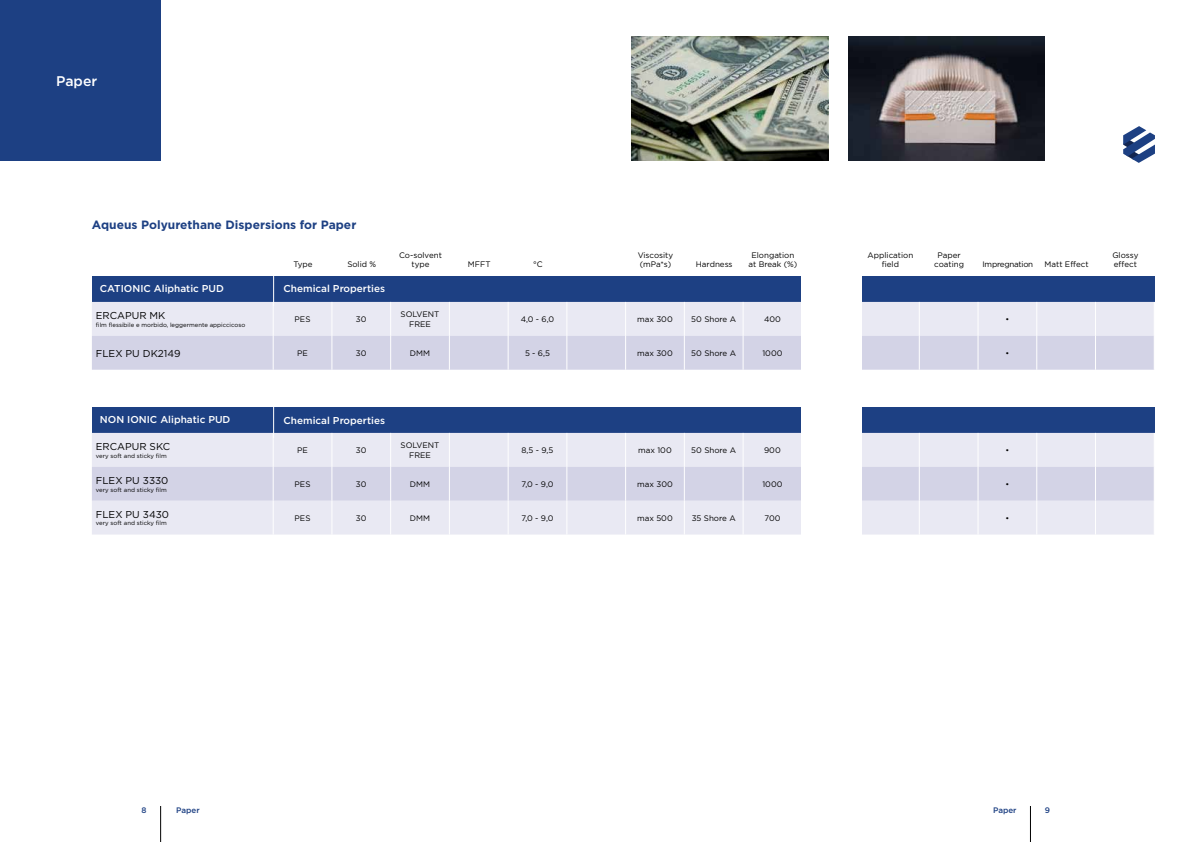
<style>
.page{position:relative;width:1191px;height:842px;background:#fff}
.page>*{position:absolute;margin:0;border:0;box-sizing:border-box;transform-origin:0 0}
.t1{font:500 14px "Gotham";color:#fff}
.t2{font:700 12px "Gotham";color:#1d4083}
.t3{font:500 10px "Gotham";color:#fff}
.t4{font:10px "Gotham";color:#000}
.t5{font:8px/9.6px "Gotham";color:#000;text-align:center}
.t6{font:8px "Gotham";letter-spacing:-.03em;color:#000}
.t7{font:500 8px "Gotham";color:#1d4083}
.t8{font:6px "Gotham";color:#000}
</style>
<div class="page">
<div style="left:0;top:0;width:161px;height:161px;background:#1d4083"></div>
<img style="left:631px;top:36px;width:197px;height:125px">
<img style="left:848px;top:36px;width:196px;height:125px">
<svg style="left:1123px;top:126px;width:32px;height:37px"></svg>
<div style="left:92px;top:276px;width:1062px;height:26px;background:#1d4083"></div>
<svg style="left:92px;top:302px;width:1061px;height:68px;background:#dedeec"></svg>
<hr style="left:273px;top:302px;width:1px;height:34px;background:#fff">
<hr style="left:331px;top:302px;width:1px;height:34px;background:#fff">
<hr style="left:390px;top:302px;width:1px;height:34px;background:#fff">
<hr style="left:449px;top:302px;width:1px;height:34px;background:#fff">
<hr style="left:507px;top:302px;width:1px;height:34px;background:#fff">
<hr style="left:566px;top:302px;width:1px;height:34px;background:#fff">
<hr style="left:625px;top:302px;width:1px;height:34px;background:#fff">
<hr style="left:684px;top:302px;width:1px;height:34px;background:#fff">
<hr style="left:742px;top:302px;width:1px;height:34px;background:#fff">
<hr style="left:918px;top:302px;width:1px;height:34px;background:#fff">
<hr style="left:977px;top:302px;width:1px;height:34px;background:#fff">
<hr style="left:1036px;top:302px;width:1px;height:34px;background:#fff">
<hr style="left:1095px;top:302px;width:1px;height:34px;background:#fff">
<hr style="left:273px;top:336px;width:1px;height:34px;background:#fff">
<hr style="left:331px;top:336px;width:1px;height:34px;background:#fff">
<hr style="left:390px;top:336px;width:1px;height:34px;background:#fff">
<hr style="left:449px;top:336px;width:1px;height:34px;background:#fff">
<hr style="left:507px;top:336px;width:1px;height:34px;background:#fff">
<hr style="left:566px;top:336px;width:1px;height:34px;background:#fff">
<hr style="left:625px;top:336px;width:1px;height:34px;background:#fff">
<hr style="left:684px;top:336px;width:1px;height:34px;background:#fff">
<hr style="left:742px;top:336px;width:1px;height:34px;background:#fff">
<hr style="left:918px;top:336px;width:1px;height:34px;background:#fff">
<hr style="left:977px;top:336px;width:1px;height:34px;background:#fff">
<hr style="left:1036px;top:336px;width:1px;height:34px;background:#fff">
<hr style="left:1095px;top:336px;width:1px;height:34px;background:#fff">
<div style="left:92px;top:407px;width:1062px;height:26px;background:#1d4083"></div>
<div style="left:92px;top:433px;width:1061px;height:102px;background:#e9e9f3"></div>
<div style="left:92px;top:467px;width:1061px;height:34px;background:#d3d3e6"></div>
<hr style="left:273px;top:433px;width:1px;height:34px;background:#fff">
<hr style="left:625px;top:433px;width:1px;height:34px;background:#fff">
<hr style="left:684px;top:433px;width:1px;height:34px;background:#fff">
<hr style="left:742px;top:433px;width:1px;height:34px;background:#fff">
<hr style="left:918px;top:433px;width:1px;height:34px;background:#fff">
<hr style="left:977px;top:433px;width:1px;height:34px;background:#fff">
<hr style="left:1036px;top:433px;width:1px;height:34px;background:#fff">
<hr style="left:1095px;top:433px;width:1px;height:34px;background:#fff">
<hr style="left:273px;top:467px;width:1px;height:34px;background:#fff">
<hr style="left:625px;top:467px;width:1px;height:34px;background:#fff">
<hr style="left:684px;top:467px;width:1px;height:34px;background:#fff">
<hr style="left:742px;top:467px;width:1px;height:34px;background:#fff">
<hr style="left:918px;top:467px;width:1px;height:34px;background:#fff">
<hr style="left:977px;top:467px;width:1px;height:34px;background:#fff">
<hr style="left:1036px;top:467px;width:1px;height:34px;background:#fff">
<hr style="left:1095px;top:467px;width:1px;height:34px;background:#fff">
<hr style="left:273px;top:501px;width:1px;height:34px;background:#fff">
<hr style="left:625px;top:501px;width:1px;height:34px;background:#fff">
<hr style="left:684px;top:501px;width:1px;height:34px;background:#fff">
<hr style="left:742px;top:501px;width:1px;height:34px;background:#fff">
<hr style="left:918px;top:501px;width:1px;height:34px;background:#fff">
<hr style="left:977px;top:501px;width:1px;height:34px;background:#fff">
<hr style="left:1036px;top:501px;width:1px;height:34px;background:#fff">
<hr style="left:1095px;top:501px;width:1px;height:34px;background:#fff">
<hr style="left:332px;top:433px;width:1px;height:34px;background:#fff">
<hr style="left:390px;top:433px;width:1px;height:34px;background:#fff">
<hr style="left:449px;top:433px;width:1px;height:34px;background:#fff">
<hr style="left:508px;top:433px;width:1px;height:34px;background:#fff">
<hr style="left:566px;top:433px;width:1px;height:34px;background:#fff">
<hr style="left:332px;top:467px;width:1px;height:34px;background:#fff">
<hr style="left:390px;top:467px;width:1px;height:34px;background:#fff">
<hr style="left:449px;top:467px;width:1px;height:34px;background:#fff">
<hr style="left:508px;top:467px;width:1px;height:34px;background:#fff">
<hr style="left:566px;top:467px;width:1px;height:34px;background:#fff">
<hr style="left:332px;top:501px;width:1px;height:34px;background:#fff">
<hr style="left:390px;top:501px;width:1px;height:34px;background:#fff">
<hr style="left:449px;top:501px;width:1px;height:34px;background:#fff">
<hr style="left:508px;top:501px;width:1px;height:34px;background:#fff">
<hr style="left:566px;top:501px;width:1px;height:34px;background:#fff">
<div style="left:801px;top:271px;width:60px;height:137px;background:#fff"></div>
<div style="left:801px;top:402px;width:60px;height:146px;background:#fff"></div>
<hr style="left:160px;top:806px;width:1px;height:36px;background:#000">
<hr style="left:1030px;top:806px;width:1px;height:36px;background:#000">
<hr style="left:273px;top:256px;width:1px;height:50px;background:#fff">
<hr style="left:273px;top:388px;width:1px;height:50px;background:#fff">
<h1 class="t1" style="left:56px;top:73px;width:43px">Paper</h1>
<h2 class="t2" style="left:92px;top:218px;width:266px">Aqueus Polyurethane Dispersions for Paper</h2>
<p class="t3" style="left:100px;top:283px;width:126px">CATIONIC Aliphatic PUD</p>
<p class="t4" style="left:96px;top:310px;width:71px">ERCAPUR MK</p>
<p class="t8" style="left:96px;top:321px;width:151px">film flessibile e morbido, leggermente appiccicoso</p>
<p class="t5" style="left:293px;top:260px;width:21px">Type</p>
<p class="t5" style="left:347px;top:260px;width:30px">Solid %</p>
<p class="t5" style="left:399px;top:250px;width:44px">Co-solvent type</p>
<p class="t5" style="left:468px;top:260px;width:24px">MFFT</p>
<p class="t5" style="left:533px;top:260px;width:11px">°C</p>
<p class="t5" style="left:637px;top:250px;width:37px;text-align:left">Viscosity (mPa*s)</p>
<p class="t5" style="left:696px;top:260px;width:38px">Hardness</p>
<p class="t5" style="left:748px;top:250px;width:51px">Elongation at Break (%)</p>
<p class="t5" style="left:867px;top:250px;width:47px">Application field</p>
<p class="t5" style="left:934px;top:250px;width:31px">Paper coating</p>
<p class="t6" style="left:982px;top:260px;width:52px">Impregnation</p>
<p class="t5" style="left:1044px;top:260px;width:46px">Matt Effect</p>
<p class="t5" style="left:1112px;top:250px;width:28px;text-align:left">Glossy effect</p>
<p class="t3" style="left:283px;top:283px;width:103px">Chemical Properties</p>
<p class="t5" style="left:295px;top:314px;width:17px">PES</p>
<p class="t5" style="left:356px;top:314px;width:12px">30</p>
<p class="t5" style="left:400px;top:310px;width:40px">SOLVENT<br>FREE</p>
<p class="t5" style="left:520px;top:314px;width:35px">4,0 - 6,0</p>
<p class="t5" style="left:637px;top:314px;width:37px">max 300</p>
<p class="t5" style="left:691px;top:314px;width:46px">50 Shore A</p>
<p class="t5" style="left:764px;top:314px;width:18px">400</p>
<p class="t5" style="left:1005px;top:314px;width:5px">•</p>
<p class="t4" style="left:96px;top:348px;width:86px">FLEX PU DK2149</p>
<p class="t5" style="left:297px;top:348px;width:12px">PE</p>
<p class="t5" style="left:356px;top:348px;width:12px">30</p>
<p class="t5" style="left:410px;top:348px;width:22px">DMM</p>
<p class="t5" style="left:525px;top:348px;width:26px">5 - 6,5</p>
<p class="t5" style="left:637px;top:348px;width:37px">max 300</p>
<p class="t5" style="left:691px;top:348px;width:46px">50 Shore A</p>
<p class="t5" style="left:762px;top:348px;width:22px">1000</p>
<p class="t5" style="left:1005px;top:348px;width:5px">•</p>
<p class="t3" style="left:100px;top:414px;width:132px">NON IONIC Aliphatic PUD</p>
<p class="t3" style="left:283px;top:415px;width:103px">Chemical Properties</p>
<p class="t4" style="left:96px;top:441px;width:76px">ERCAPUR SKC</p>
<p class="t8" style="left:96px;top:452px;width:73px">very soft and sticky film</p>
<p class="t5" style="left:297px;top:445px;width:12px">PE</p>
<p class="t5" style="left:356px;top:445px;width:12px">30</p>
<p class="t5" style="left:400px;top:441px;width:40px">SOLVENT<br>FREE</p>
<p class="t5" style="left:521px;top:445px;width:33px">8,5 - 9,5</p>
<p class="t5" style="left:638px;top:445px;width:35px">max 100</p>
<p class="t5" style="left:691px;top:445px;width:46px">50 Shore A</p>
<p class="t5" style="left:764px;top:445px;width:18px">900</p>
<p class="t5" style="left:1005px;top:445px;width:5px">•</p>
<p class="t4" style="left:96px;top:475px;width:74px">FLEX PU 3330</p>
<p class="t8" style="left:96px;top:486px;width:73px">very soft and sticky film</p>
<p class="t5" style="left:295px;top:479px;width:17px">PES</p>
<p class="t5" style="left:356px;top:479px;width:12px">30</p>
<p class="t5" style="left:410px;top:479px;width:22px">DMM</p>
<p class="t5" style="left:521px;top:479px;width:34px">7,0 - 9,0</p>
<p class="t5" style="left:637px;top:479px;width:37px">max 300</p>
<p class="t5" style="left:762px;top:479px;width:22px">1000</p>
<p class="t5" style="left:1005px;top:479px;width:5px">•</p>
<p class="t4" style="left:96px;top:509px;width:75px">FLEX PU 3430</p>
<p class="t8" style="left:96px;top:520px;width:73px">very soft and sticky film</p>
<p class="t5" style="left:295px;top:513px;width:17px">PES</p>
<p class="t5" style="left:356px;top:513px;width:12px">30</p>
<p class="t5" style="left:410px;top:513px;width:22px">DMM</p>
<p class="t5" style="left:521px;top:513px;width:34px">7,0 - 9,0</p>
<p class="t5" style="left:637px;top:513px;width:37px">max 500</p>
<p class="t5" style="left:692px;top:513px;width:45px">35 Shore A</p>
<p class="t5" style="left:764px;top:513px;width:18px">700</p>
<p class="t5" style="left:1005px;top:513px;width:5px">•</p>
<p class="t7" style="left:142px;top:805px;width:7px">8</p>
<p class="t7" style="left:176px;top:805px;width:25px">Paper</p>
<p class="t7" style="left:993px;top:805px;width:25px">Paper</p>
<p class="t7" style="left:1044px;top:805px;width:7px">9</p>
</div>
